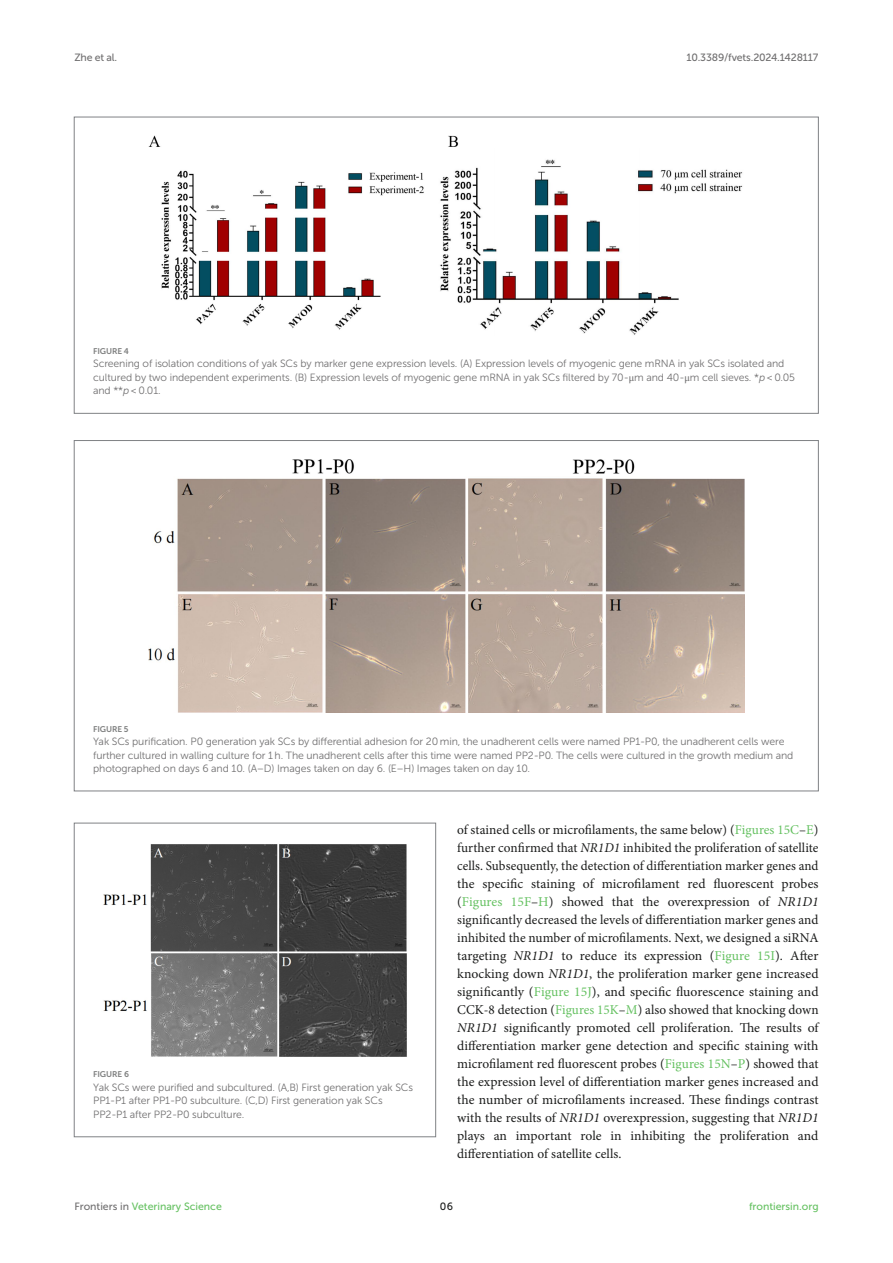
<style>
.page{position:relative;width:893px;height:1263px;background:#fff}
.page>*{position:absolute;margin:0;border:0;box-sizing:border-box;transform-origin:0 0}
.TEXT_FLUSH{font:13.5px/18px "Minion Pro";color:#1b1c1b;text-align:justify}
.FIG_LEG{font:10.5px/13.5px "Museo Sans 300";letter-spacing:-.01em;color:#706f70}
.t1{font:10.5px "Museo Sans 500";color:#65c161}
.t2{font:10.5px "Museo Sans 500";letter-spacing:-.015em;color:#706f70}
.t3{font:10.5px "Museo Sans 500";color:#1b1c1b}
.FIG_HD{font:8.25px "Museo Sans 700";letter-spacing:-.01em;color:#7e7f7f}
.s1{font-family:"STIX General"}
.s2{font-style:italic}
.s3{color:#65c161}
.s4{color:#706f70}
</style>
<div class="page">
<img style="left:149px;top:136px;width:594px;height:199px">
<img style="left:149px;top:459px;width:595px;height:254px">
<img style="left:103px;top:844px;width:304px;height:213px">
<div style="left:74px;top:823px;width:362px;height:314px;border:1px solid #808285"></div>
<p class="t2" style="left:74px;top:51px;width:44px">Zhe et al.</p>
<p class="t2" style="left:686px;top:51px;width:134px">10.3389/fvets.2024.1428117</p>
<p class="FIG_HD" style="left:93px;top:346px;width:37px">FIGURE 4</p>
<p class="FIG_LEG" style="left:93px;top:357px;width:703px">Screening of isolation conditions of yak SCs by marker gene expression levels. (A) Expression levels of myogenic gene mRNA in yak SCs isolated and cultured by two independent experiments. (B) Expression levels of myogenic gene mRNA in yak SCs filtered by 70-<span class="s1">μ</span>m and 40-<span class="s1">μ</span>m cell sieves. *<span class="s2">p</span> &lt; 0.05 and **<span class="s2">p</span> &lt; 0.01.</p>
<p class="FIG_HD" style="left:93px;top:724px;width:37px">FIGURE 5</p>
<p class="FIG_LEG" style="left:93px;top:735px;width:702px">Yak SCs purification. P0 generation yak SCs by differential adhesion for 20 min, the unadherent cells were named PP1-P0, the unadherent cells were further cultured in walling culture for 1 h. The unadherent cells after this time were named PP2-P0. The cells were cultured in the growth medium and photographed on days 6 and 10. (A–D) Images taken on day 6. (E–H) Images taken on day 10.</p>
<p class="FIG_HD" style="left:93px;top:1070px;width:37px">FIGURE 6</p>
<p class="FIG_LEG" style="left:93px;top:1080px;width:321px">Yak SCs were purified and subcultured. (A,B) First generation yak SCs<br>PP1-P1 after PP1-P0 subculture. (C,D) First generation yak SCs<br>PP2-P1 after PP2-P0 subculture.</p>
<p class="TEXT_FLUSH" style="left:457px;top:821px;width:363px">of stained cells or microfilaments, the same below) (<span class="s3">Figures 15C</span>–<span class="s3">E</span>) further confirmed that <span class="s2">NR1D1</span> inhibited the proliferation of satellite cells. Subsequently, the detection of differentiation marker genes and the specific staining of microfilament red fluorescent probes (<span class="s3">Figures 15F</span>–<span class="s3">H</span>) showed that the overexpression of <span class="s2">NR1D1 </span>significantly decreased the levels of differentiation marker genes and inhibited the number of microfilaments. Next, we designed a siRNA targeting <span class="s2">NR1D1</span> to reduce its expression (<span class="s3">Figure 15I</span>). After knocking down <span class="s2">NR1D1</span>, the proliferation marker gene increased significantly (<span class="s3">Figure 15J</span>), and specific fluorescence staining and CCK-8 detection (<span class="s3">Figures 15K</span>–<span class="s3">M</span>) also showed that knocking down <span class="s2">NR1D1</span> significantly promoted cell proliferation. The results of differentiation marker gene detection and specific staining with microfilament red fluorescent probes (<span class="s3">Figures 15N</span>–<span class="s3">P</span>) showed that the expression level of differentiation marker genes increased and the number of microfilaments increased. These findings contrast with the results of <span class="s2">NR1D1</span> overexpression, suggesting that <span class="s2">NR1D1 </span>plays an important role in inhibiting the proliferation and differentiation of satellite cells.</p>
<p class="t1" style="left:74px;top:1200px;width:149px"><span class="s4">Frontiers in</span> Veterinary Science</p>
<p class="t3" style="left:440px;top:1200px;width:15px">06</p>
<p class="t1" style="left:749px;top:1200px;width:71px">frontiersin.org</p>
</div>
